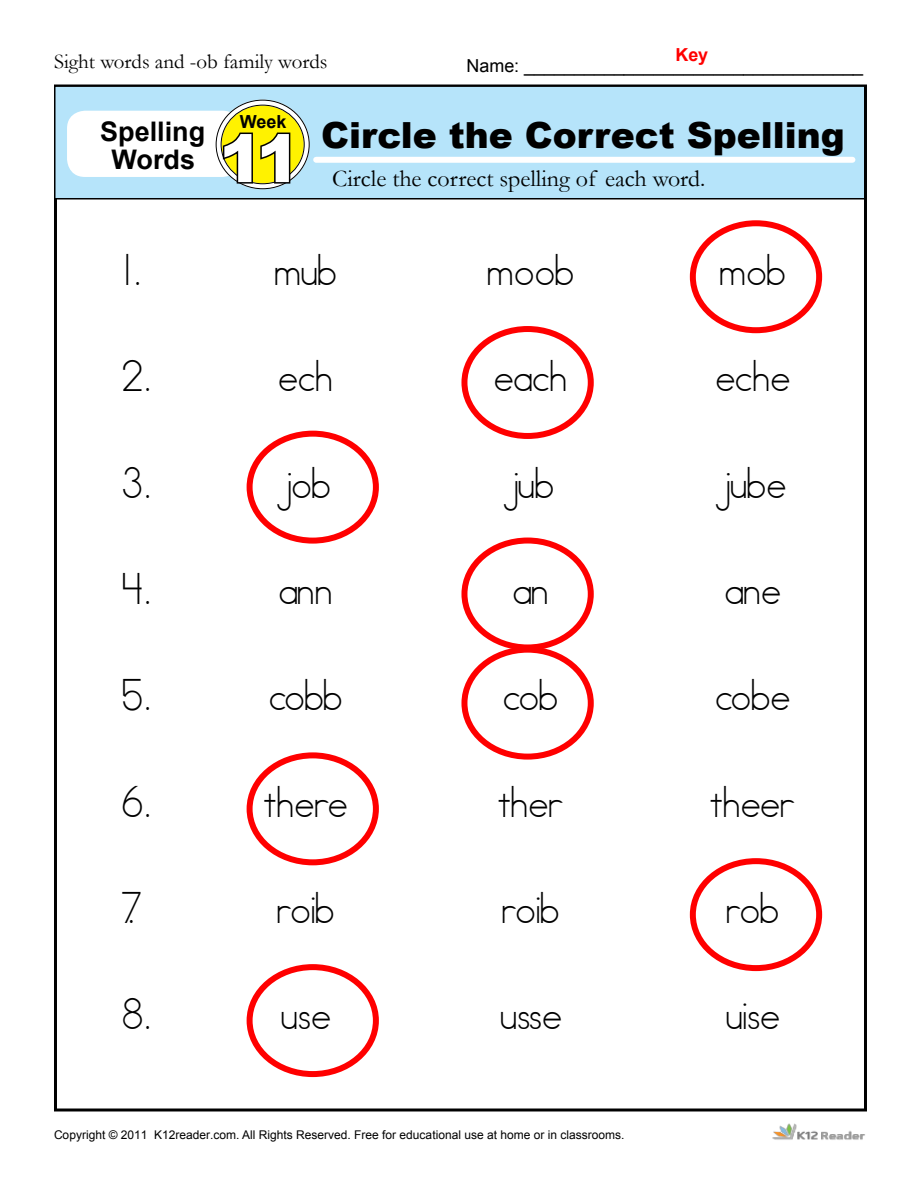
<style>
.page{position:relative;width:918px;height:1188px;background:#fff}
.page>*{position:absolute;margin:0;border:0;box-sizing:border-box;transform-origin:0 0}
.t1{font:900 66px "Arial";color:#fff}
.t2{font:39px "Abc Print";color:#000}
.t3{font:900 36px "Arial";color:#000}
.t4{font:700 27px/28.3px "Arial";color:#000;text-align:center}
.t5{font:24px "Garamond";color:#000}
.t6{font:21px "Garamond";color:#000}
.t7{font:18px "Arial";color:#000}
.t8{font:700 18px "Arial";color:#000}
.t9{font:700 18px "Arial";color:#f00}
.t10{font:12px "Arial";color:#000}
.s1{font-style:inherit}
</style>
<div class="page">
<div style="left:55px;top:86px;width:810px;height:113px;background:#b6e4fa"></div>
<div style="left:54px;top:85px;width:812px;height:115px;border:2px solid #000"></div>
<div style="left:67px;top:111px;width:173px;height:66px;background:#fff;border-radius:18px"></div>
<svg style="left:219px;top:103px;width:88px;height:83px;background:#f2e617"></svg>
<div style="left:216px;top:100px;width:94px;height:89px;border:6px solid #fff;border-radius:50%"></div>
<div style="left:316px;top:157px;width:536px;height:6px;background:#fff"></div>
<svg style="left:221px;top:130px;width:71px;height:55px;background:#b9b219"></svg>
<img style="left:772px;top:1123px;width:93px;height:17px">
<div style="left:690px;top:220px;width:132px;height:113px;border:6px solid #f00;border-radius:50%"></div>
<div style="left:247px;top:431px;width:132px;height:113px;border:6px solid #f00;border-radius:50%"></div>
<div style="left:461px;top:647px;width:133px;height:113px;border:6px solid #f00;border-radius:50%"></div>
<div style="left:247px;top:752px;width:132px;height:113px;border:6px solid #f00;border-radius:50%"></div>
<div style="left:461px;top:326px;width:133px;height:113px;border:6px solid #f00;border-radius:50%"></div>
<div style="left:461px;top:538px;width:133px;height:112px;border:6px solid #f00;border-radius:50%"></div>
<div style="left:690px;top:858px;width:132px;height:113px;border:6px solid #f00;border-radius:50%"></div>
<div style="left:247px;top:964px;width:132px;height:113px;border:6px solid #f00;border-radius:50%"></div>
<p class="t6" style="left:54px;top:47px;width:275px">Sight words and -ob family words</p>
<p class="t9" style="left:675px;top:43px;width:34px">Key</p>
<p class="t7" style="left:466px;top:53px;width:398px">Name: __________________________________</p>
<p class="t8" style="left:240px;top:110px;width:48px">Week</p>
<h1 class="t1" style="left:219px;top:111px;width:83px">11</h1>
<p class="t4" style="left:100px;top:118px;width:107px">Spelling<br>Words</p>
<p class="t3" style="left:321px;top:109px;width:525px">Circle the Correct Spelling</p>
<p class="t5" style="left:332px;top:163px;width:375px">Circle the correct spelling of each word.</p>
<p class="t2" style="left:122px;top:248px;width:22px">1.</p>
<p class="t2" style="left:275px;top:248px;width:64px">mub</p>
<p class="t2" style="left:487px;top:248px;width:89px">moob</p>
<p class="t2" style="left:719px;top:248px;width:68px">mob</p>
<p class="t2" style="left:122px;top:355px;width:32px">2.</p>
<p class="t2" style="left:279px;top:355px;width:56px">ech</p>
<p class="t2" style="left:494px;top:355px;width:75px">each</p>
<p class="t2" style="left:716px;top:355px;width:76px">eche</p>
<p class="t2" style="left:122px;top:461px;width:32px">3.</p>
<p class="t2" style="left:281px;top:461px;width:52px">job</p>
<p class="t2" style="left:507px;top:461px;width:49px">jub</p>
<p class="t2" style="left:720px;top:461px;width:68px">jube</p>
<p class="t2" style="left:122px;top:567px;width:32px">4.</p>
<p class="t2" style="left:279px;top:567px;width:56px">ann</p>
<p class="t2" style="left:513px;top:567px;width:38px">an</p>
<p class="t2" style="left:725px;top:567px;width:58px">ane</p>
<p class="t2" style="left:122px;top:674px;width:32px">5.</p>
<p class="t2" style="left:269px;top:674px;width:75px">cobb</p>
<p class="t2" style="left:503px;top:674px;width:57px">cob</p>
<p class="t2" style="left:716px;top:674px;width:76px">cobe</p>
<p class="t2" style="left:122px;top:780px;width:32px">6.</p>
<p class="t2" style="left:264px;top:780px;width:85px">there</p>
<p class="t2" style="left:498px;top:780px;width:67px">ther</p>
<p class="t2" style="left:711px;top:780px;width:86px">theer</p>
<p class="t2" style="left:122px;top:886px;width:22px">7.</p>
<p class="t2" style="left:277px;top:886px;width:60px">roib</p>
<p class="t2" style="left:502px;top:886px;width:60px">roib</p>
<p class="t2" style="left:726px;top:886px;width:55px">rob</p>
<p class="t2" style="left:122px;top:992px;width:32px">8.</p>
<p class="t2" style="left:281px;top:992px;width:52px">use</p>
<p class="t2" style="left:500px;top:992px;width:63px">usse</p>
<p class="t2" style="left:726px;top:992px;width:56px">uise</p>
<p class="t10" style="left:54px;top:1127px;width:572px">Copyright © 201<span class="s1">1</span> K12reader.com. All Rights Reserved. Free for educational use at home or in classrooms.</p>
</div>
